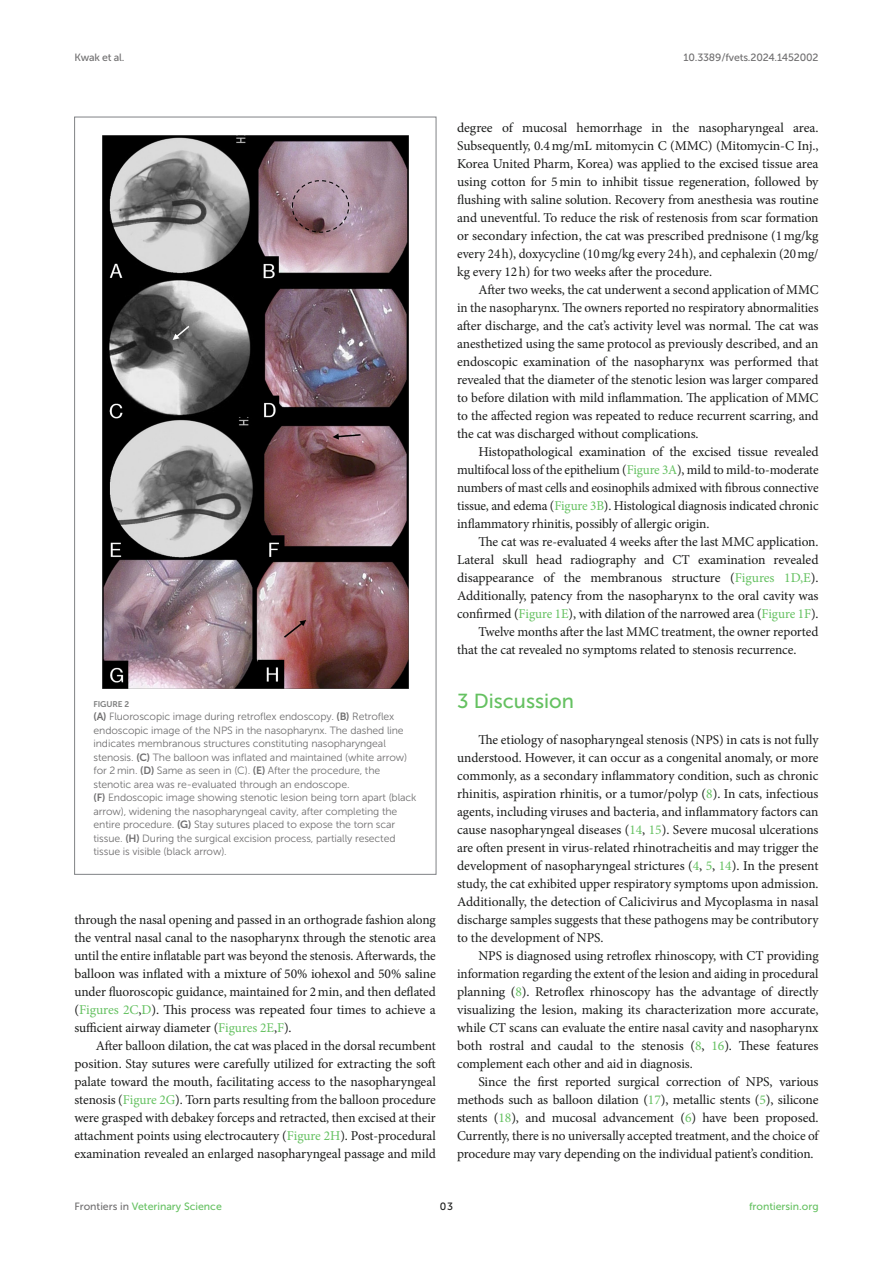
<style>
.page{position:relative;width:893px;height:1263px;background:#fff}
.page>*{position:absolute;margin:0;border:0;box-sizing:border-box;transform-origin:0 0}
.HEAD_1{font:20.25px "Museo Sans 500";color:#65c161}
.TEXT{font:13.5px/18px "Minion Pro";letter-spacing:-.01em;color:#1b1c1b;text-align:justify}
.TEXT_FLUSH{font:13.5px/18px "Minion Pro";letter-spacing:-.005em;color:#1b1c1b;text-align:justify}
.FIG_LEG{font:10.5px/13.5px "Museo Sans 300";letter-spacing:-.01em;color:#706f70}
.t1{font:10.5px "Museo Sans 500";color:#65c161}
.t2{font:10.5px "Museo Sans 500";letter-spacing:-.015em;color:#706f70}
.t3{font:10.5px "Museo Sans 500";color:#1b1c1b}
.FIG_HD{font:8.25px "Museo Sans 700";letter-spacing:-.01em;color:#7e7f7f}
.s1{font-family:"Museo Sans 700"}
.s2{color:#65c161}
.s3{color:#706f70}
</style>
<div class="page">
<img style="left:102px;top:136px;width:306px;height:552px">
<p class="t2" style="left:74px;top:51px;width:52px">Kwak et al.</p>
<p class="t2" style="left:684px;top:51px;width:136px">10.3389/fvets.2024.1452002</p>
<p class="FIG_HD" style="left:94px;top:699px;width:37px">FIGURE 2</p>
<p class="FIG_LEG" style="left:94px;top:710px;width:324px"><span class="s1">(A)</span> Fluoroscopic image during retroflex endoscopy. <span class="s1">(B)</span> Retroflex endoscopic image of the NPS in the nasopharynx. The dashed line indicates membranous structures constituting nasopharyngeal stenosis. <span class="s1">(C)</span> The balloon was inflated and maintained (white arrow) for 2 min. <span class="s1">(D)</span> Same as seen in (C). <span class="s1">(E)</span> After the procedure, the stenotic area was re-evaluated through an endoscope.<br><span class="s1">(F)</span> Endoscopic image showing stenotic lesion being torn apart (black arrow), widening the nasopharyngeal cavity, after completing the entire procedure. <span class="s1">(G)</span> Stay sutures placed to expose the torn scar tissue. <span class="s1">(H)</span> During the surgical excision process, partially resected tissue is visible (black arrow).</p>
<p class="TEXT_FLUSH" style="left:74px;top:911px;width:363px">through the nasal opening and passed in an orthograde fashion along the ventral nasal canal to the nasopharynx through the stenotic area until the entire inflatable part was beyond the stenosis. Afterwards, the balloon was inflated with a mixture of 50% iohexol and 50% saline under fluoroscopic guidance, maintained for 2min, and then deflated (<span class="s2">Figures 2C</span>,<span class="s2">D</span>). This process was repeated four times to achieve a sufficient airway diameter (<span class="s2">Figures 2E</span>,<span class="s2">F</span>).</p>
<p class="TEXT" style="left:74px;top:1037px;width:363px;text-indent:21px">After balloon dilation, the cat was placed in the dorsal recumbent position. Stay sutures were carefully utilized for extracting the soft palate toward the mouth, facilitating access to the nasopharyngeal stenosis (<span class="s2">Figure 2G</span>). Torn parts resulting from the balloon procedure were grasped with debakey forceps and retracted, then excised at their attachment points using electrocautery (<span class="s2">Figure 2H</span>). Post-procedural examination revealed an enlarged nasopharyngeal passage and mild</p>
<p class="TEXT" style="left:457px;top:119px;width:363px">degree of mucosal hemorrhage in the nasopharyngeal area.<br>Subsequently, 0.4mg/mL mitomycin C (MMC) (Mitomycin-C Inj., Korea United Pharm, Korea) was applied to the excised tissue area using cotton for 5min to inhibit tissue regeneration, followed by flushing with saline solution. Recovery from anesthesia was routine and uneventful. To reduce the risk of restenosis from scar formation or secondary infection, the cat was prescribed prednisone (1mg/kg every 24h), doxycycline (10mg/kg every 24h), and cephalexin (20mg/ kg every 12h) for two weeks after the procedure.</p>
<p class="TEXT" style="left:457px;top:281px;width:363px;text-indent:21px">After two weeks, the cat underwent a second application of MMC in the nasopharynx. The owners reported no respiratory abnormalities after discharge, and the cat’s activity level was normal. The cat was anesthetized using the same protocol as previously described, and an endoscopic examination of the nasopharynx was performed that revealed that the diameter of the stenotic lesion was larger compared to before dilation with mild inflammation. The application of MMC to the affected region was repeated to reduce recurrent scarring, and the cat was discharged without complications.</p>
<p class="TEXT" style="left:457px;top:443px;width:363px;text-indent:21px">Histopathological examination of the excised tissue revealed multifocal loss of the epithelium (<span class="s2">Figure 3A</span>), mild to mild-to-moderate numbers of mast cells and eosinophils admixed with fibrous connective tissue, and edema (<span class="s2">Figure 3B</span>). Histological diagnosis indicated chronic inflammatory rhinitis, possibly of allergic origin.</p>
<p class="TEXT" style="left:457px;top:533px;width:363px;text-indent:21px">The cat was re-evaluated 4 weeks after the last MMC application.<br>Lateral skull head radiography and CT examination revealed disappearance of the membranous structure (<span class="s2">Figures 1D,E</span>).<br>Additionally, patency from the nasopharynx to the oral cavity was confirmed (<span class="s2">Figure 1E</span>), with dilation of the narrowed area (<span class="s2">Figure 1F</span>).</p>
<p class="TEXT" style="left:457px;top:623px;width:363px;text-indent:21px">Twelve months after the last MMC treatment, the owner reported that the cat revealed no symptoms related to stenosis recurrence.</p>
<p class="HEAD_1" style="left:457px;top:690px;width:119px">3 Discussion</p>
<p class="TEXT_FLUSH" style="left:457px;top:731px;width:363px;text-indent:21px">The etiology of nasopharyngeal stenosis (NPS) in cats is not fully understood. However, it can occur as a congenital anomaly, or more commonly, as a secondary inflammatory condition, such as chronic rhinitis, aspiration rhinitis, or a tumor/polyp (<span class="s2">8</span>). In cats, infectious agents, including viruses and bacteria, and inflammatory factors can cause nasopharyngeal diseases (<span class="s2">14</span>, <span class="s2">15</span>). Severe mucosal ulcerations are often present in virus-related rhinotracheitis and may trigger the development of nasopharyngeal strictures (<span class="s2">4</span>, <span class="s2">5</span>, <span class="s2">14</span>). In the present study, the cat exhibited upper respiratory symptoms upon admission.<br>Additionally, the detection of Calicivirus and Mycoplasma in nasal discharge samples suggests that these pathogens may be contributory to the development of NPS.</p>
<p class="TEXT" style="left:457px;top:947px;width:363px;text-indent:21px">NPS is diagnosed using retroflex rhinoscopy, with CT providing information regarding the extent of the lesion and aiding in procedural planning (<span class="s2">8</span>). Retroflex rhinoscopy has the advantage of directly visualizing the lesion, making its characterization more accurate, while CT scans can evaluate the entire nasal cavity and nasopharynx both rostral and caudal to the stenosis (<span class="s2">8</span>, <span class="s2">16</span>). These features complement each other and aid in diagnosis.</p>
<p class="TEXT" style="left:457px;top:1073px;width:363px;text-indent:21px">Since the first reported surgical correction of NPS, various methods such as balloon dilation (<span class="s2">17</span>), metallic stents (<span class="s2">5</span>), silicone stents (<span class="s2">18</span>), and mucosal advancement (<span class="s2">6</span>) have been proposed.<br>Currently, there is no universally accepted treatment, and the choice of procedure may vary depending on the individual patient’s condition.</p>
<p class="t1" style="left:74px;top:1200px;width:149px"><span class="s3">Frontiers in</span> Veterinary Science</p>
<p class="t3" style="left:440px;top:1200px;width:15px">03</p>
<p class="t1" style="left:749px;top:1200px;width:71px">frontiersin.org</p>
</div>
